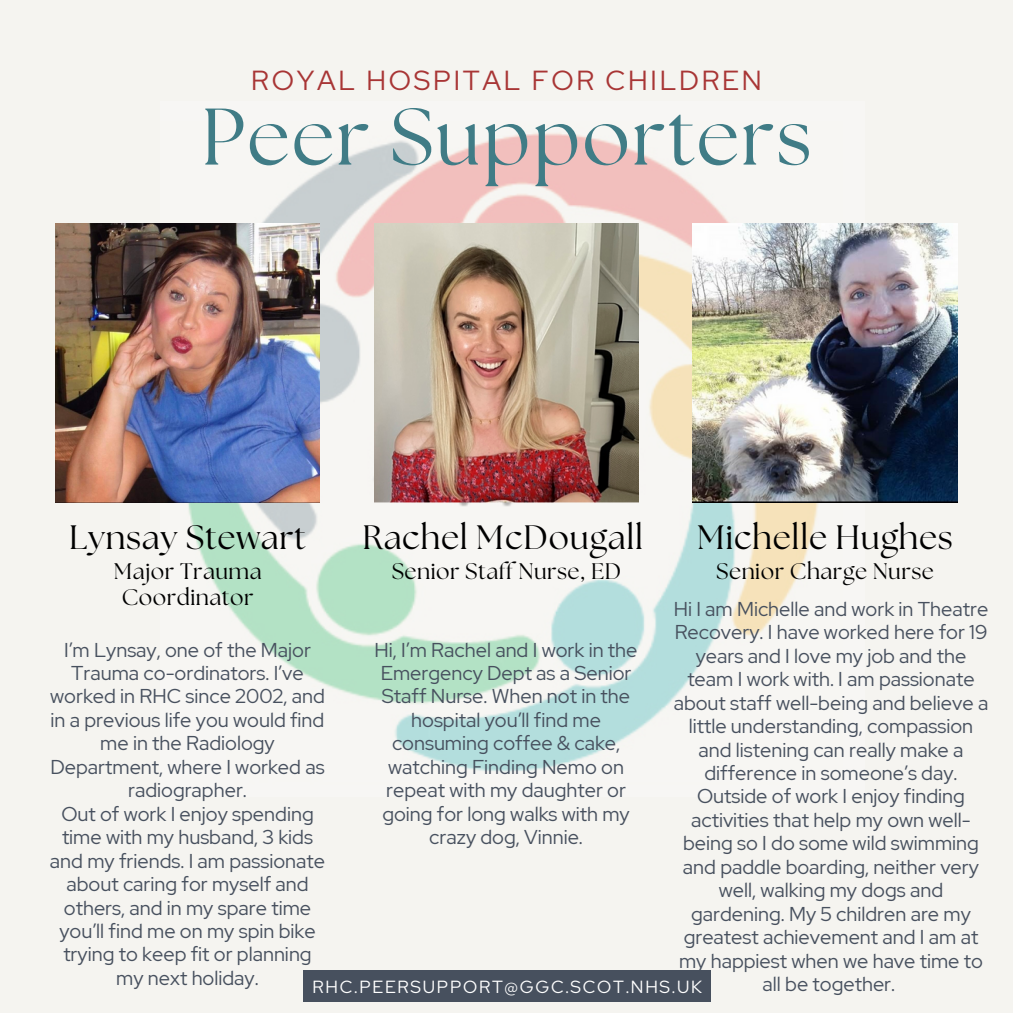
<style>
.page{position:relative;width:1013px;height:1013px;background:#fff}
.page>*{position:absolute;margin:0;border:0;box-sizing:border-box;transform-origin:0 0}
.t1{font:80px "The Seasons";letter-spacing:.02em;color:#407c86}
.t2{font:33.75px "The Seasons";letter-spacing:.02em;color:#000}
.t3{font:27.5px "Red Hat Display";letter-spacing:.1em;color:#a83535}
.t4{font:22.5px/26.2px "The Seasons";letter-spacing:.02em;color:#000;text-align:center}
.t5{font:20px/23.5px "Red Hat Display";color:#47505e;text-align:center}
.t6{font:17.5px "Red Hat Display";letter-spacing:.1em;color:#fff}
</style>
<div class="page">
<div style="left:0;top:0;width:1012px;height:1012px;background:#f5f4f0"></div>
<img style="left:160px;top:133px;width:704px;height:639px">
<img style="left:55px;top:224px;width:265px;height:278px">
<img style="left:374px;top:224px;width:264px;height:278px">
<img style="left:693px;top:224px;width:264px;height:278px">
<div style="left:303px;top:970px;width:408px;height:32px;background:#47505e"></div>
<h3 class="t3" style="left:251px;top:62px;width:512px">ROYAL HOSPITAL FOR CHILDREN</h3>
<h1 class="t1" style="left:201px;top:100px;width:612px">Peer Supporters</h1>
<h2 class="t2" style="left:362px;top:522px;width:282px">Rachel McDougall</h2>
<p class="t4" style="left:392px;top:559px;width:231px">Senior Staff Nurse, ED</p>
<h2 class="t2" style="left:697px;top:522px;width:257px">Michelle Hughes</h2>
<p class="t4" style="left:716px;top:559px;width:219px">Senior Charge Nurse</p>
<h2 class="t2" style="left:69px;top:522px;width:238px">Lynsay Stewart</h2>
<p class="t4" style="left:114px;top:559px;width:149px">Major Trauma<br>Coordinator</p>
<p class="t5" style="left:673px;top:597px;width:316px">Hi I am Michelle and work in Theatre<br>Recovery. I have worked here for 19 years and I love my job and the team I work with. I am passionate about staff well-being and believe a little understanding, compassion and listening can really make a difference in someone’s day.<br>Outside of work I enjoy finding activities that help my own well&shy;being so I do some wild swimming and paddle boarding, neither very well, walking my dogs and gardening. My 5 children are my greatest achievement and I am at my happiest when we have time to all be together.</p>
<p class="t5" style="left:50px;top:637px;width:277px">I’m Lynsay, one of the Major<br>Trauma co-ordinators. I’ve worked in RHC since 2002, and in a previous life you would find me in the Radiology<br>Department, where I worked as radiographer.<br>Out of work I enjoy spending time with my husband, 3 kids and my friends. I am passionate about caring for myself and others, and in my spare time you’ll find me on my spin bike trying to keep fit or planning my next holiday.</p>
<p class="t5" style="left:374px;top:637px;width:264px">Hi, I’m Rachel and I work in the<br>Emergency Dept as a Senior<br>Staff Nurse. When not in the hospital you’ll find me consuming coffee &amp; cake, watching Finding Nemo on repeat with my daughter or going for long walks with my crazy dog, Vinnie.</p>
<p class="t6" style="left:312px;top:974px;width:391px">RHC.PEERSUPPORT@GGC.SCOT.NHS.UK</p>
</div>
